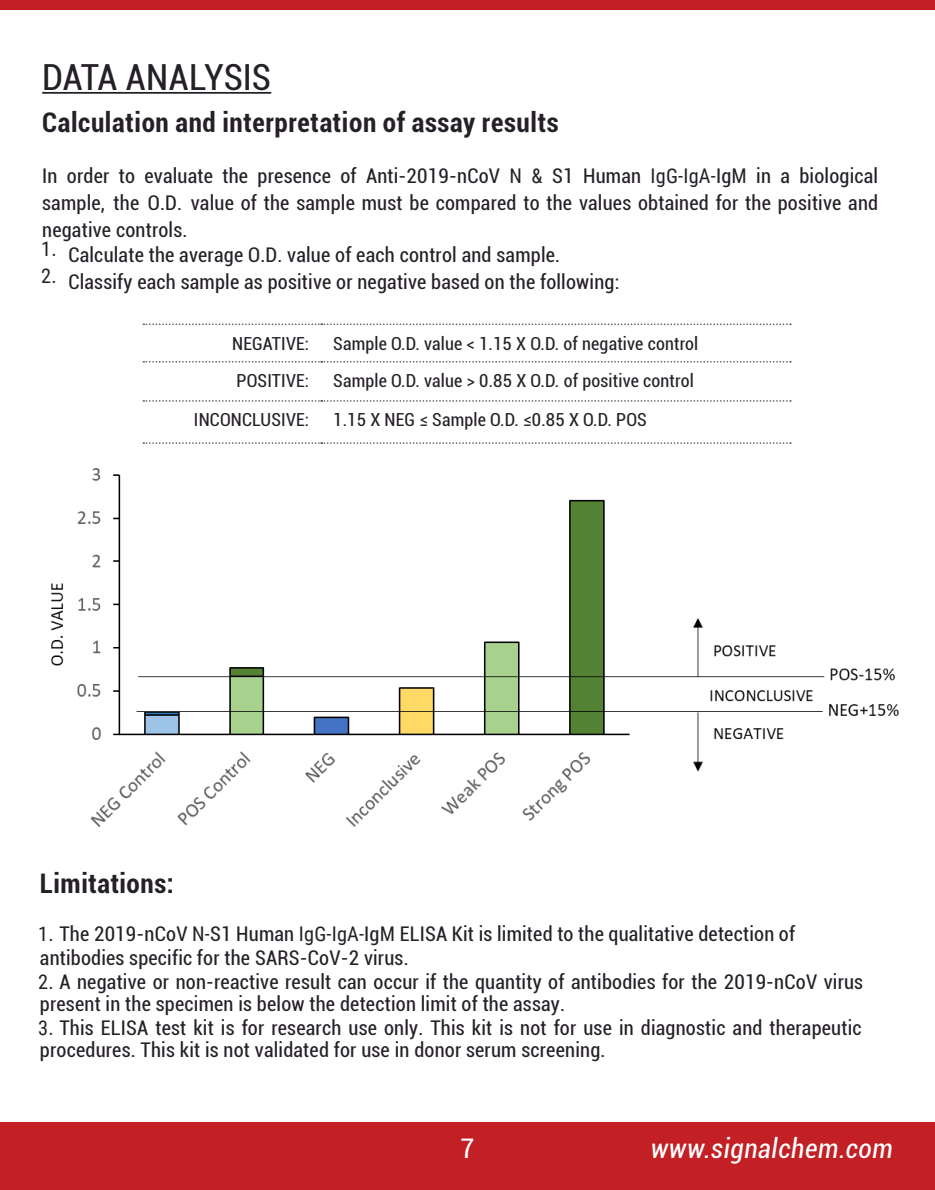
<style>
.page{position:relative;width:935px;height:1190px;background:#fff}
.page>*{position:absolute;margin:0;border:0;box-sizing:border-box;transform-origin:0 0}
.t1{font:condensed 36px "Roboto";letter-spacing:-.005em;color:#252027}
.t2{font:700 condensed 27px "Roboto";letter-spacing:.025em;color:#252027}
.t3{font:italic condensed 27px "Roboto";letter-spacing:.02em;color:#fff}
.t4{font:condensed 27px "Roboto";color:#fff}
.t5{font:condensed 20.4px/27px "Roboto";letter-spacing:.01em;color:#252027}
.t6{font:condensed 18px "Roboto";letter-spacing:.01em;color:#252027}
.s1{font-family:"Roboto Condensed";font-stretch:normal}
</style>
<div class="page">
<div style="left:0;top:1122px;width:935px;height:68px;background:#c32025"></div>
<div style="left:0;top:0;width:935px;height:9px;background:#c32025"></div>
<hr style="left:42px;top:92px;width:229px;height:2px;background:#252027">
<svg style="left:143px;top:324px;width:648px;height:1px"></svg>
<svg style="left:143px;top:361px;width:648px;height:2px"></svg>
<svg style="left:143px;top:400px;width:648px;height:2px"></svg>
<svg style="left:143px;top:442px;width:648px;height:2px"></svg>
<img style="left:51px;top:468px;width:848px;height:360px">
<h1 class="t1" style="left:42px;top:52px;width:230px">DATA ANALYSIS</h1>
<h2 class="t2" style="left:42px;top:104px;width:518px">Calculation and interpretation of assay results</h2>
<p class="t5" style="left:42px;top:162px;width:837px;text-align:justify">In order to evaluate the presence of Anti-2019-nCoV <span class="s1">N &amp;</span> S1 Human <span class="s1">IgG-IgA-</span>Ig<span class="s1">M</span> in a biological sample, the O.D. value of the sample must be compared to the values obtained for the positive and negative controls.</p>
<p class="t5" style="left:41px;top:240px;width:520px"><sup>1.</sup> Calculate the average O.D. value of each control and sample.</p>
<p class="t5" style="left:41px;top:267px;width:580px"><sup>2.</sup> Classify each sample as positive or negative based on the following:</p>
<p class="t6" style="left:232px;top:331px;width:79px">NEGATIVE:</p>
<p class="t6" style="left:333px;top:331px;width:367px">Sample O.D. value &lt; 1.15 X O.D. of negative control</p>
<p class="t6" style="left:237px;top:368px;width:74px">POSITIVE:</p>
<p class="t6" style="left:333px;top:368px;width:362px">Sample O.D. value &gt; 0.85 X O.D. of positive control</p>
<p class="t6" style="left:194px;top:407px;width:117px">INCONCLUSIVE:</p>
<p class="t6" style="left:333px;top:407px;width:315px">1.15 X NEG ≤ Sample O.D. ≤0.85 X O.D. POS</p>
<h2 class="t2" style="left:40px;top:864px;width:135px">Limitations:</h2>
<p class="t5" style="left:38px;top:921px;width:758px;line-height:24px"><span class="s1">1.</span> The 2019-nCoV <span class="s1">N-</span>S1 Human <span class="s1">IgG-IgA-</span>Ig<span class="s1">M</span> ELISA Kit is limited to the qualitative detection of antibodies specific for the SARS-CoV-2 virus.</p>
<p class="t5" style="left:38px;top:970px;width:826px;line-height:22.2px"><span class="s1">2.</span> A negative or non-reactive result can occur if the quantity of antibodies for the 2019-nCoV virus present in the specimen is below the detection limit of the assay.</p>
<p class="t5" style="left:38px;top:1016px;width:825px;line-height:22.2px"><span class="s1">3.</span> This ELISA test kit is for research use only. This kit is not for use in diagnostic and therapeutic procedures. This kit is not validated for use in donor serum screening.</p>
<h2 class="t4" style="left:460px;top:1129px;width:15px">7</h2>
<h2 class="t3" style="left:651px;top:1129px;width:243px">www.signalchem.com</h2>
</div>
